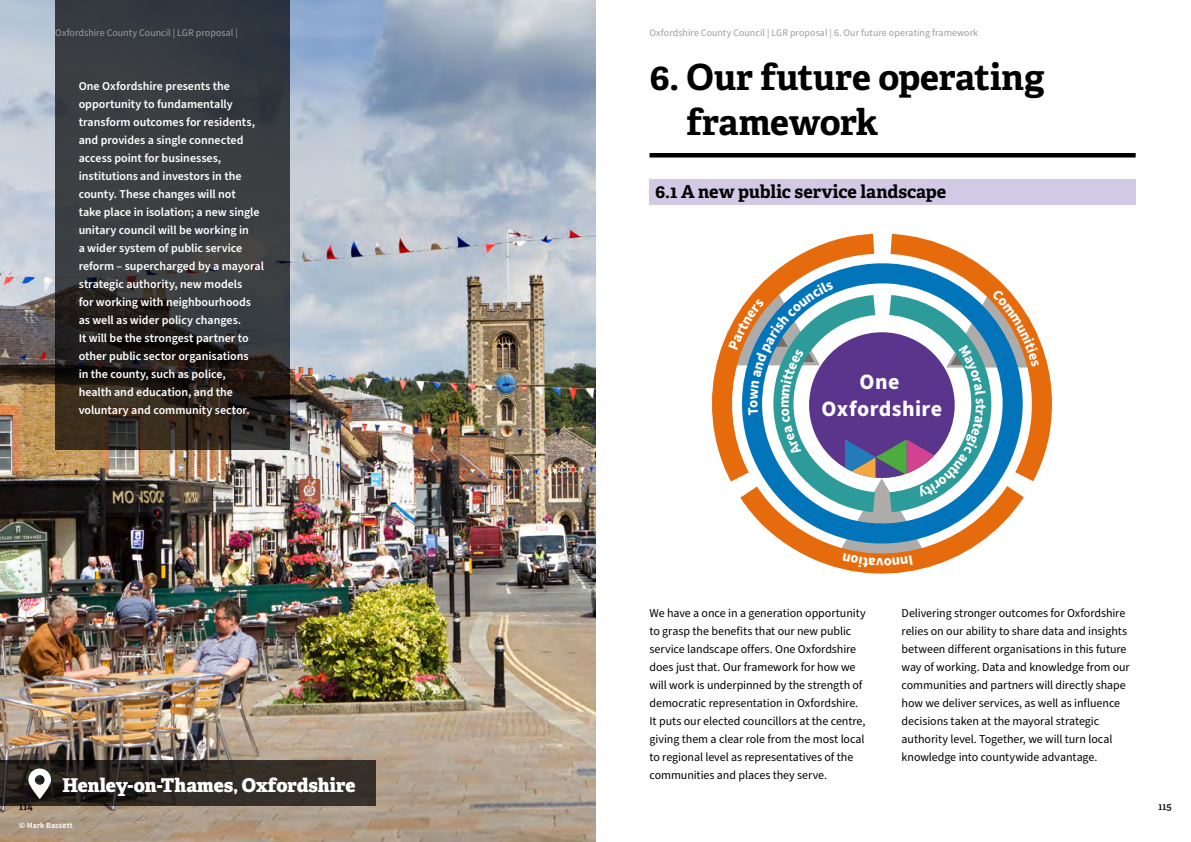
<style>
.page{position:relative;width:1191px;height:842px;background:#fff}
.page>*{position:absolute;margin:0;border:0;box-sizing:border-box;transform-origin:0 0}
.Section_2{font:700 50px "Adelle";color:#fff}
.H2_-_SECTION_TITLE{font:700 36px/45px "Adelle";letter-spacing:-.01em;color:#000}
.t1{font:700 21.9px/26.3px "Source Sans Pro";letter-spacing:.02em;color:#fff;text-align:center}
.P_-_CAPTIONS_-_Photo_locations{font:800 19px "Adelle";letter-spacing:-.005em;color:#fff}
.H3_-_SECTION_SUBTITLE_-_2COL{font:700 18px "Adelle";letter-spacing:-.005em;color:#000}
.P_-_BODY_COPY{font:12px/18px "Source Sans Pro";letter-spacing:-.005em;color:#000}
.P_-_BODY_COPY_2COL{font:600 12px/18px "Source Sans Pro";letter-spacing:-.005em;color:#fff}
.t2{font:10px "Source Sans Pro";color:#9d9d9c}
.t3{font:600 10px "Adelle";letter-spacing:.02em;color:#000}
.Subtitle_2_-_A{font:600 8px "Source Sans Pro";letter-spacing:.015em;color:#fff}
</style>
<div class="page">
<div style="left:649px;top:153px;width:486px;height:5px;background:#000"></div>
<div style="left:649px;top:179px;width:486px;height:26px;background:#d2c9e4"></div>
<img style="left:0;top:0;width:595px;height:842px">
<svg style="left:55px;top:0;width:234px;height:450px;background:#333334"></svg>
<svg style="left:712px;top:234px;width:158px;height:224px"></svg>
<svg style="left:870px;top:233px;width:182px;height:226px"></svg>
<svg style="left:732px;top:252px;width:300px;height:30px"></svg>
<svg style="left:0;top:760px;width:376px;height:46px;background:#2c2722"></svg>
<svg style="left:28px;top:768px;width:23px;height:31px"></svg>
<svg style="left:721px;top:282px;width:322px;height:292px"></svg>
<p class="t2" style="left:55px;top:26px;width:184px">Oxfordshire County Council | LGR proposal |</p>
<p class="t2" style="left:649px;top:26px;width:330px">Oxfordshire County Council | LGR proposal | 6. Our future operating framework</p>
<p class="P_-_BODY_COPY_2COL" style="left:79px;top:77px;width:187px">One Oxfordshire presents the opportunity to fundamentally transform outcomes for residents, and provides a single connected access point for businesses, institutions and investors in the county. These changes will not<br>take place in isolation; a new single unitary council will be working in<br>a wider system of public service reform – supercharged by a mayoral strategic authority, new models<br>for working with neighbourhoods as well as wider policy changes.<br>It will be the strongest partner to other public sector organisations<br>in the county, such as police,<br>health and education, and the voluntary and community sector.</p>
<p class="Section_2" style="left:43px;top:73px;width:115px">Why</p>
<p class="P_-_CAPTIONS_-_Photo_locations" style="left:62px;top:773px;width:295px">Henley-on-Thames, Oxfordshire</p>
<h2 class="H2_-_SECTION_TITLE" style="left:686px;top:55px;width:359px;text-indent:-37px">6. Our future operating framework</h2>
<h3 class="H3_-_SECTION_SUBTITLE_-_2COL" style="left:655px;top:180px;width:292px">6.1 A new public service landscape</h3>
<p class="t1" style="left:821px;top:369px;width:122px">One<br>Oxfordshire</p>
<p class="P_-_BODY_COPY" style="left:649px;top:605px;width:218px">We have a once in a generation opportunity to grasp the benefits that our new public service landscape offers. One Oxfordshire does just that. Our framework for how we will work is underpinned by the strength of democratic representation in Oxfordshire.<br>It puts our elected councillors at the centre, giving them a clear role from the most local to regional level as representatives of the communities and places they serve.</p>
<p class="P_-_BODY_COPY" style="left:901px;top:605px;width:230px">Delivering stronger outcomes for Oxfordshire relies on our ability to share data and insights between different organisations in this future way of working. Data and knowledge from our communities and partners will directly shape how we deliver services, as well as influence decisions taken at the mayoral strategic authority level. Together, we will turn local knowledge into countywide advantage.</p>
<p class="t3" style="left:19px;top:800px;width:15px">114</p>
<p class="t3" style="left:1158px;top:800px;width:15px">115</p>
<p class="Subtitle_2_-_A" style="left:19px;top:820px;width:55px">© Mark Bassett</p>
</div>
